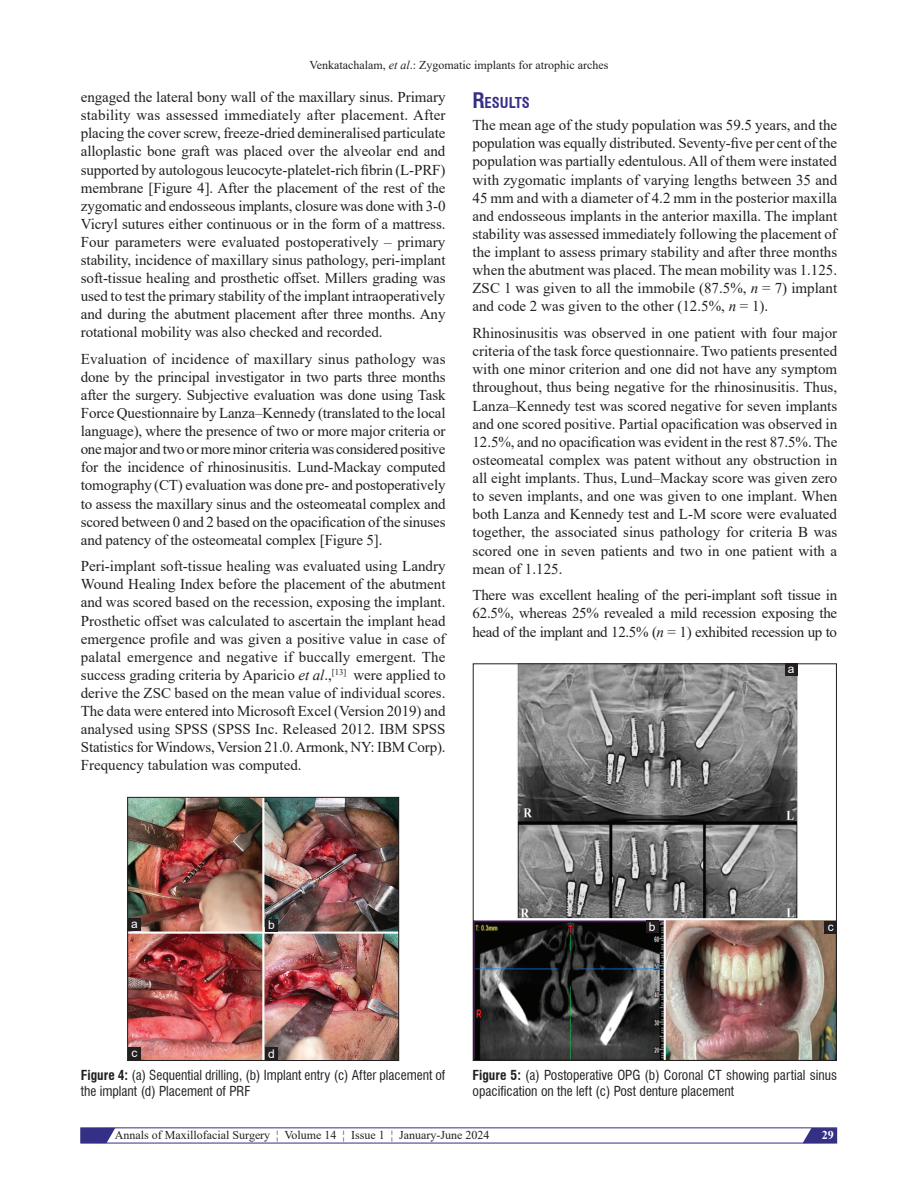
<style>
.page{position:relative;width:918px;height:1188px;background:#fff}
.page>*{position:absolute;margin:0;border:0;box-sizing:border-box;transform-origin:0 0}
.TX{font:15px/18.1px "Times New Roman";letter-spacing:-.005em;color:#231f20;text-align:justify}
.t1{font:700 condensed 14.7px "Swiss 721 BT";color:#353086}
.FGC{font:condensed 13.5px/16.2px "Swiss 721 BT";color:#231f20}
.t2{font:12px "Times New Roman";color:#231f20}
.LABEL{font:12px "Arial";color:#fff}
.t3{font:700 12px "Times New Roman";color:#fff}
.s1{font-style:italic}
.s2{font-size:21px}
.s3{font-weight:700}
</style>
<div class="page">
<img style="left:129px;top:799px;width:268px;height:260px">
<div style="left:127px;top:797px;width:272px;height:264px;border:1px solid #231f20"></div>
<div style="left:265px;top:1047px;width:13px;height:13px;background:#231f20"></div>
<div style="left:128px;top:1047px;width:13px;height:13px;background:#231f20"></div>
<div style="left:265px;top:919px;width:13px;height:12px;background:#231f20"></div>
<div style="left:128px;top:919px;width:13px;height:12px;background:#231f20"></div>
<img style="left:475px;top:666px;width:360px;height:393px">
<div style="left:473px;top:664px;width:364px;height:397px;border:1px solid #231f20"></div>
<div style="left:824px;top:921px;width:13px;height:13px;background:#231f20"></div>
<div style="left:646px;top:921px;width:12px;height:12px;background:#231f20"></div>
<div style="left:785px;top:664px;width:13px;height:12px;background:#231f20"></div>
<svg style="left:80px;top:1127px;width:758px;height:16px"></svg>
<p class="t2" style="left:310px;top:56px;width:300px">Venkatachalam, <span class="s1">et al</span>.: Zygomatic implants for atrophic arches</p>
<p class="TX" style="left:81px;top:88px;width:366px">engaged the lateral bony wall of the maxillary sinus. Primary stability was assessed immediately after placement. After placing the cover screw, freeze‑dried demineralised particulate alloplastic bone graft was placed over the alveolar end and supported by autologous leucocyte‑platelet‑rich fibrin (L‑PRF) membrane [Figure 4]. After the placement of the rest of the zygomatic and endosseous implants, closure was done with 3‑0<br>Vicryl sutures either continuous or in the form of a mattress.<br>Four parameters were evaluated postoperatively – primary stability, incidence of maxillary sinus pathology, peri‑implant soft‑tissue healing and prosthetic offset. Millers grading was used to test the primary stability of the implant intraoperatively and during the abutment placement after three months. Any rotational mobility was also checked and recorded.</p>
<p class="TX" style="left:81px;top:349px;width:366px">Evaluation of incidence of maxillary sinus pathology was done by the principal investigator in two parts three months after the surgery. Subjective evaluation was done using Task Force Questionnaire by Lanza–Kennedy (translated to the local language), where the presence of two or more major criteria or one major and two or more minor criteria was considered positive for the incidence of rhinosinusitis. Lund‑Mackay computed tomography (CT) evaluation was done pre‑ and postoperatively to assess the maxillary sinus and the osteomeatal complex and scored between 0 and 2 based on the opacification of the sinuses and patency of the osteomeatal complex [Figure 5].</p>
<p class="TX" style="left:81px;top:557px;width:366px">Peri‑implant soft‑tissue healing was evaluated using Landry Wound Healing Index before the placement of the abutment and was scored based on the recession, exposing the implant.<br>Prosthetic offset was calculated to ascertain the implant head emergence profile and was given a positive value in case of palatal emergence and negative if buccally emergent. The success grading criteria by Aparicio <span class="s1">et al</span>.,<sup>[13]</sup> were applied to derive the ZSC based on the mean value of individual scores.<br>The data were entered into Microsoft Excel (Version 2019) and analysed using SPSS (SPSS Inc. Released 2012. IBM SPSS Statistics for Windows, Version 21.0. Armonk, NY: IBM Corp).<br>Frequency tabulation was computed.</p>
<h1 class="t1" style="left:472px;top:94px;width:59px"><span class="s2">R</span>ESULTS</h1>
<p class="TX" style="left:472px;top:116px;width:366px">The mean age of the study population was 59.5 years, and the population was equally distributed. Seventy‑five per cent of the population was partially edentulous. All of them were instated with zygomatic implants of varying lengths between 35 and 45 mm and with a diameter of 4.2 mm in the posterior maxilla and endosseous implants in the anterior maxilla. The implant stability was assessed immediately following the placement of the implant to assess primary stability and after three months when the abutment was placed. The mean mobility was 1.125.<br>ZSC 1 was given to all the immobile (87.5%, <span class="s1">n</span> = 7) implant and code 2 was given to the other (12.5%, <span class="s1">n</span> = 1).</p>
<p class="TX" style="left:472px;top:324px;width:366px">Rhinosinusitis was observed in one patient with four major criteria of the task force questionnaire. Two patients presented with one minor criterion and one did not have any symptom throughout, thus being negative for the rhinosinusitis. Thus, Lanza–Kennedy test was scored negative for seven implants and one scored positive. Partial opacification was observed in 12.5%, and no opacification was evident in the rest 87.5%. The osteomeatal complex was patent without any obstruction in all eight implants. Thus, Lund–Mackay score was given zero to seven implants, and one was given to one implant. When both Lanza and Kennedy test and L‑M score were evaluated together, the associated sinus pathology for criteria B was scored one in seven patients and two in one patient with a mean of 1.125.</p>
<p class="TX" style="left:472px;top:586px;width:366px">There was excellent healing of the peri‑implant soft tissue in 62.5%, whereas 25% revealed a mild recession exposing the head of the implant and 12.5% (<span class="s1">n</span> = 1) exhibited recession up to</p>
<p class="LABEL" style="left:788px;top:661px;width:8px">a</p>
<p class="LABEL" style="left:131px;top:916px;width:8px">a</p>
<p class="LABEL" style="left:268px;top:917px;width:8px">b</p>
<p class="LABEL" style="left:649px;top:919px;width:8px">b</p>
<p class="LABEL" style="left:828px;top:919px;width:7px">c</p>
<p class="LABEL" style="left:131px;top:1045px;width:7px">c</p>
<p class="LABEL" style="left:268px;top:1045px;width:8px">d</p>
<p class="FGC" style="left:81px;top:1067px;width:366px"><span class="s3">Figure 4:</span> (a) Sequential drilling, (b) Implant entry (c) After placement of the implant (d) Placement of PRF</p>
<p class="FGC" style="left:472px;top:1067px;width:366px"><span class="s3">Figure 5:</span> (a) Postoperative OPG (b) Coronal CT showing partial sinus opacification on the left (c) Post denture placement</p>
<p class="t2" style="left:115px;top:1127px;width:376px">Annals of Maxillofacial Surgery ¦ Volume 14 ¦ Issue 1 ¦ January-June 2024</p>
<p class="t3" style="left:822px;top:1127px;width:13px">29</p>
</div>
